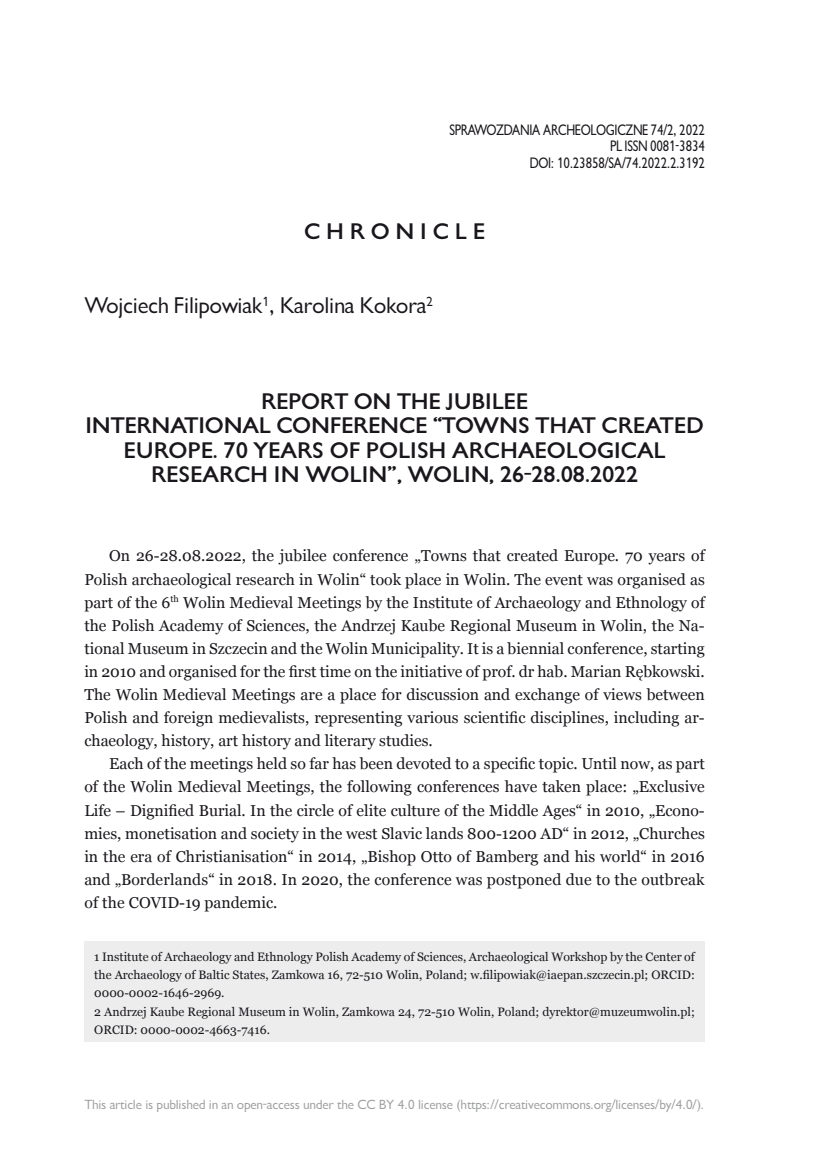
<style>
.page{position:relative;width:819px;height:1166px;background:#fff}
.page>*{position:absolute;margin:0;border:0;box-sizing:border-box;transform-origin:0 0}
.t1{font:700 21px/24.5px "Gilead CEFN";color:#1a171c;text-align:center}
.t2{font:21px "Gilead CEFN";color:#1a171c}
.t3{font:15.75px "Georgia";color:#1a171c}
.t4{font:14px/16.8px "Gilead C Cnd EFN";color:#1a171c;text-align:right}
.t5{font:12.25px/18.4px "Georgia";color:#1a171c}
.t6{font:12.25px "Gilead CEFN";color:#9d9ea0}
</style>
<div class="page">
<div style="left:84px;top:941px;width:620px;height:101px;background:#ededee"></div>
<p class="t4" style="left:449px;top:121px;width:257px">SPRAWOZDANIA ARCHEOLOGICZNE 74/2, 2022<br>PL ISSN 0081-3834<br>DOI: 10.23858/SA/74.2022.2.3192</p>
<p class="t1" style="left:304px;top:219px;width:182px">C H R O N I C L E</p>
<p class="t2" style="left:84px;top:293px;width:350px">Wojciech Filipowiak<sup>1</sup>, Karolina Kokora<sup>2</sup></p>
<p class="t1" style="left:85px;top:389px;width:619px">REPORT ON THE JUBILEE<br>INTERNATIONAL CONFERENCE “TOWNS THAT CREATED EUROPE. 70 YEARS OF POLISH ARCHAEOLOGICAL RESEARCH IN WOLIN”, WOLIN, 26-28.08.2022</p>
<p class="t3" style="left:109px;top:547px;width:597px">On 26-28.08.2022, the jubilee conference „Towns that created Europe. 70 years of</p>
<p class="t3" style="left:84px;top:570px;width:622px">Polish archaeological research in Wolin“ took place in Wolin. The event was organised as</p>
<p class="t3" style="left:84px;top:593px;width:622px">part of the 6<sup>th</sup> Wolin Medieval Meetings by the Institute of Archaeology and Ethnology of</p>
<p class="t3" style="left:84px;top:616px;width:622px">the Polish Academy of Sciences, the Andrzej Kaube Regional Museum in Wolin, the Na-</p>
<p class="t3" style="left:84px;top:639px;width:622px">tional Museum in Szczecin and the Wolin Municipality. It is a biennial conference, starting</p>
<p class="t3" style="left:84px;top:662px;width:622px">in 2010 and organised for the first time on the initiative of prof. dr hab. Marian Rębkowski.</p>
<p class="t3" style="left:84px;top:686px;width:622px">The Wolin Medieval Meetings are a place for discussion and exchange of views between</p>
<p class="t3" style="left:84px;top:709px;width:622px">Polish and foreign medievalists, representing various scientific disciplines, including ar-</p>
<p class="t3" style="left:84px;top:732px;width:350px">chaeology, history, art history and literary studies.</p>
<p class="t3" style="left:109px;top:755px;width:597px">Each of the meetings held so far has been devoted to a specific topic. Until now, as part</p>
<p class="t3" style="left:84px;top:778px;width:622px">of the Wolin Medieval Meetings, the following conferences have taken place: „Exclusive</p>
<p class="t3" style="left:84px;top:801px;width:622px">Life – Dignified Burial. In the circle of elite culture of the Middle Ages“ in 2010, „Econo-</p>
<p class="t3" style="left:84px;top:824px;width:622px">mies, monetisation and society in the west Slavic lands 800-1200 AD“ in 2012, „Churches</p>
<p class="t3" style="left:84px;top:847px;width:622px">in the era of Christianisation“ in 2014, „Bishop Otto of Bamberg and his world“ in 2016</p>
<p class="t3" style="left:84px;top:870px;width:621px">and „Borderlands“ in 2018. In 2020, the conference was postponed due to the outbreak</p>
<p class="t3" style="left:84px;top:893px;width:194px">of the COVID-19 pandemic.</p>
<p class="t5" style="left:94px;top:947px;width:602px">1 Institute of Archaeology and Ethnology Polish Academy of Sciences, Archaeological Workshop by the Center of the Archaeology of Baltic States, Zamkowa 16, 72-510 Wolin, Poland; w.filipowiak@iaepan.szczecin.pl; ORCID:<br>0000-0002-1646-2969.<br>2 Andrzej Kaube Regional Museum in Wolin, Zamkowa 24, 72-510 Wolin, Poland; dyrektor@muzeumwolin.pl; ORCID: 0000-0002-4663-7416.</p>
<p class="t6" style="left:84px;top:1097px;width:621px">This article is published in an open-access under the CC BY 4.0 license (https://creativecommons.org/licenses/by/4.0/).</p>
</div>
